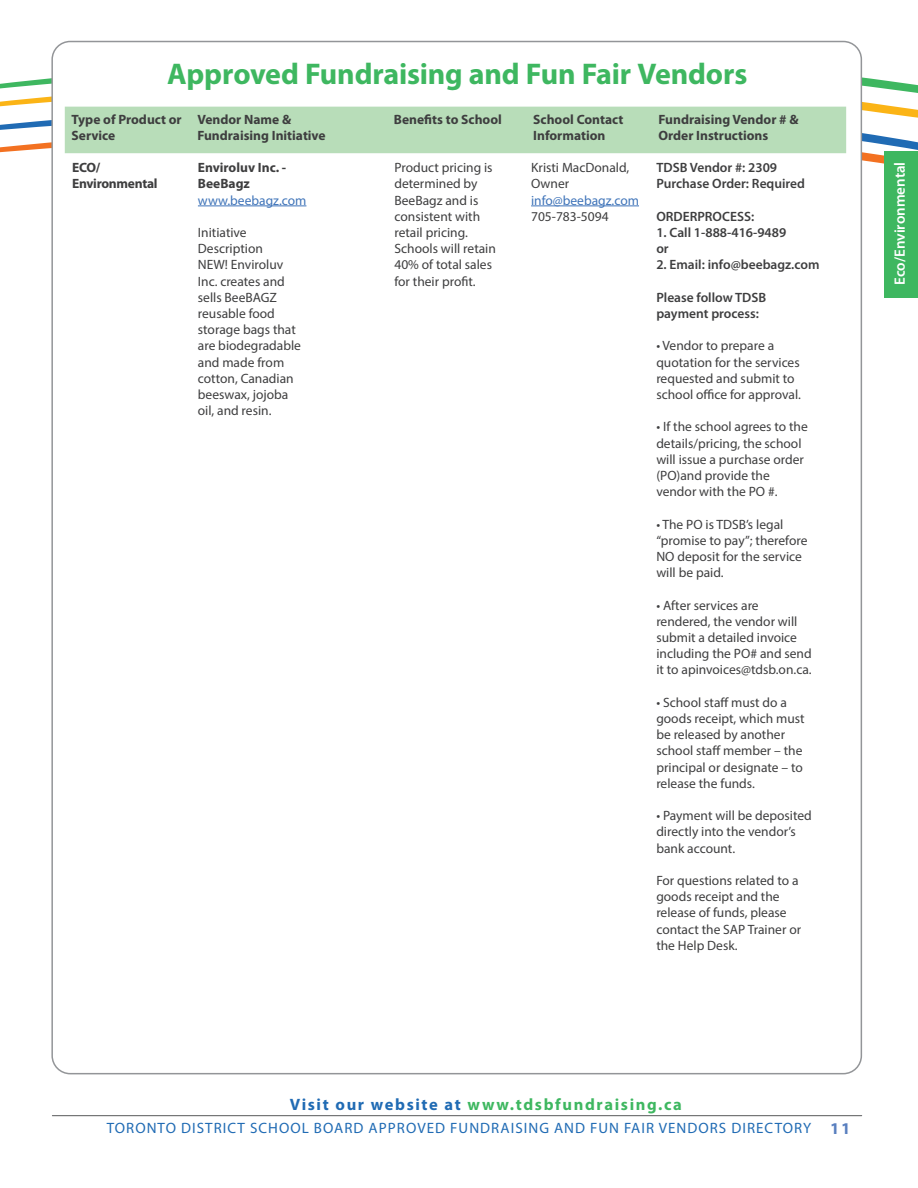
<style>
.page{position:relative;width:918px;height:1188px;background:#fff}
.page>*{position:absolute;margin:0;border:0;box-sizing:border-box;transform-origin:0 0}
.t1{font:700 30px "Myriad Pro";letter-spacing:-.005em;color:#3eb760}
.t2{font:700 16.5px "Myriad Pro";letter-spacing:.1em;color:#3eb760}
.t3{font:700 16.5px "Myriad Pro";color:#597fbf}
.t4{font:15px "Myriad Pro";letter-spacing:.07em;color:#206bb4}
.t5{font:600 15px "Myriad Pro";color:#fff}
.Paragraph_Style_1{font:13.5px/16.2px "Myriad Pro";color:#3e3e3f}
.Paragraph_Style_1-2{font:700 13.5px/16.2px "Myriad Pro";color:#3e3e3f}
.Paragraph_Style_1-3{font:600 13.5px "Myriad Pro";color:#3e3e3f}
.Paragraph_Style_1-4{font:13.5px "Myriad Pro";color:#3f74b9}
.Paragraph_Style_1-5{font:700 13.5px/16.2px "Myriad Pro";letter-spacing:-.02em;color:#3e3e3f}
.s1{color:#206bb4}
</style>
<div class="page">
<svg style="left:9px;top:112px;width:909px;height:12px"></svg>
<svg style="left:0;top:59px;width:918px;height:53px"></svg>
<svg style="left:0;top:124px;width:918px;height:68px"></svg>
<hr style="left:52px;top:1115px;width:810px;height:1px;background:#57585a">
<div style="left:52px;top:42px;width:809px;height:1032px;background:#fff;border-radius:18px"></div>
<div style="left:884px;top:151px;width:33px;height:146px;background:#3eb760"></div>
<div style="left:65px;top:107px;width:781px;height:46px;background:#b8ddb9"></div>
<hr style="left:198px;top:206px;width:108px;height:1px;background:#3f74b9">
<hr style="left:531px;top:206px;width:108px;height:1px;background:#3f74b9">
<h1 class="t1" style="left:167px;top:55px;width:582px">Approved Fundraising and Fun Fair Vendors</h1>
<p class="Paragraph_Style_1-2" style="left:72px;top:110px;width:112px">Type of Product or<br>Service</p>
<p class="Paragraph_Style_1-2" style="left:197px;top:110px;width:130px">Vendor Name &amp;<br>Fundraising Initiative</p>
<p class="Paragraph_Style_1-2" style="left:394px;top:110px;width:109px">Benefits to School</p>
<p class="Paragraph_Style_1-2" style="left:533px;top:110px;width:92px">School Contact<br>Information</p>
<p class="Paragraph_Style_1-2" style="left:659px;top:110px;width:142px">Fundraising Vendor # &amp;<br>Order Instructions</p>
<p class="Paragraph_Style_1-5" style="left:72px;top:159px;width:87px">ECO/<br>Environmental</p>
<p class="Paragraph_Style_1-2" style="left:198px;top:159px;width:90px">Enviroluv Inc. -</p>
<p class="Paragraph_Style_1" style="left:394px;top:159px;width:100px">Product pricing is</p>
<p class="Paragraph_Style_1" style="left:394px;top:175px;width:85px">determined by</p>
<p class="Paragraph_Style_1" style="left:394px;top:192px;width:85px">BeeBagz and is</p>
<p class="Paragraph_Style_1" style="left:394px;top:208px;width:87px">consistent with</p>
<p class="Paragraph_Style_1" style="left:394px;top:224px;width:75px">retail pricing.</p>
<p class="Paragraph_Style_1" style="left:394px;top:240px;width:103px">Schools will retain</p>
<p class="Paragraph_Style_1" style="left:394px;top:256px;width:99px">40% of total sales</p>
<p class="Paragraph_Style_1" style="left:394px;top:273px;width:83px">for their profit.</p>
<p class="Paragraph_Style_1" style="left:531px;top:159px;width:100px">Kristi MacDonald,<br>Owner</p>
<p class="Paragraph_Style_1-4" style="left:531px;top:192px;width:109px">info@beebagz.com</p>
<p class="Paragraph_Style_1" style="left:531px;top:208px;width:79px">705-783-5094</p>
<p class="Paragraph_Style_1-3" style="left:656px;top:159px;width:122px">TDSB Vendor #: 2309</p>
<p class="Paragraph_Style_1-3" style="left:656px;top:175px;width:150px">Purchase Order: Required</p>
<p class="Paragraph_Style_1-3" style="left:656px;top:208px;width:99px">ORDERPROCESS:</p>
<p class="Paragraph_Style_1-3" style="left:656px;top:224px;width:131px">1. Call 1-888-416-9489</p>
<p class="Paragraph_Style_1-3" style="left:656px;top:240px;width:14px">or</p>
<p class="Paragraph_Style_1-3" style="left:656px;top:256px;width:165px">2. Email: info@beebagz.com</p>
<p class="Paragraph_Style_1-3" style="left:656px;top:289px;width:111px">Please follow TDSB</p>
<p class="Paragraph_Style_1-3" style="left:656px;top:305px;width:104px">payment process:</p>
<p class="Paragraph_Style_1" style="left:656px;top:337px;width:119px">• Vendor to prepare a</p>
<p class="Paragraph_Style_1" style="left:656px;top:354px;width:145px">quotation for the services</p>
<p class="Paragraph_Style_1" style="left:656px;top:370px;width:140px">requested and submit to</p>
<p class="Paragraph_Style_1" style="left:656px;top:386px;width:146px">school office for approval.</p>
<p class="Paragraph_Style_1" style="left:656px;top:418px;width:153px">• If the school agrees to the</p>
<p class="Paragraph_Style_1" style="left:656px;top:435px;width:147px">details/pricing, the school</p>
<p class="Paragraph_Style_1" style="left:656px;top:451px;width:149px">will issue a purchase order</p>
<p class="Paragraph_Style_1" style="left:656px;top:467px;width:115px">(PO)and provide the</p>
<p class="Paragraph_Style_1" style="left:656px;top:483px;width:123px">vendor with the PO #.</p>
<p class="Paragraph_Style_1" style="left:656px;top:516px;width:129px">• The PO is TDSB’s legal</p>
<p class="Paragraph_Style_1" style="left:656px;top:532px;width:153px">“promise to pay”; therefore</p>
<p class="Paragraph_Style_1" style="left:656px;top:548px;width:147px">NO deposit for the service</p>
<p class="Paragraph_Style_1" style="left:656px;top:564px;width:69px">will be paid.</p>
<p class="Paragraph_Style_1" style="left:656px;top:597px;width:104px">• After services are</p>
<p class="Paragraph_Style_1" style="left:656px;top:613px;width:143px">rendered, the vendor will</p>
<p class="Paragraph_Style_1" style="left:656px;top:629px;width:142px">submit a detailed invoice</p>
<p class="Paragraph_Style_1" style="left:656px;top:645px;width:157px">including the PO# and send</p>
<p class="Paragraph_Style_1" style="left:656px;top:661px;width:157px">it to apinvoices@tdsb.on.ca.</p>
<p class="Paragraph_Style_1" style="left:656px;top:694px;width:132px">• School staff must do a</p>
<p class="Paragraph_Style_1" style="left:656px;top:710px;width:150px">goods receipt, which must</p>
<p class="Paragraph_Style_1" style="left:656px;top:726px;width:130px">be released by another</p>
<p class="Paragraph_Style_1" style="left:656px;top:742px;width:148px">school staff member – the</p>
<p class="Paragraph_Style_1" style="left:656px;top:759px;width:148px">principal or designate – to</p>
<p class="Paragraph_Style_1" style="left:656px;top:775px;width:100px">release the funds.</p>
<p class="Paragraph_Style_1" style="left:656px;top:807px;width:157px">• Payment will be deposited</p>
<p class="Paragraph_Style_1" style="left:656px;top:823px;width:141px">directly into the vendor’s</p>
<p class="Paragraph_Style_1" style="left:656px;top:840px;width:80px">bank account.</p>
<p class="Paragraph_Style_1" style="left:656px;top:872px;width:144px">For questions related to a</p>
<p class="Paragraph_Style_1" style="left:656px;top:888px;width:125px">goods receipt and the</p>
<p class="Paragraph_Style_1" style="left:656px;top:904px;width:132px">release of funds, please</p>
<p class="Paragraph_Style_1" style="left:656px;top:921px;width:146px">contact the SAP Trainer or</p>
<p class="Paragraph_Style_1" style="left:656px;top:937px;width:83px">the Help Desk.</p>
<p class="Paragraph_Style_1-2" style="left:198px;top:175px;width:54px">BeeBagz</p>
<p class="Paragraph_Style_1-4" style="left:198px;top:192px;width:110px">www.beebagz.com</p>
<p class="Paragraph_Style_1" style="left:198px;top:224px;width:50px">Initiative</p>
<p class="Paragraph_Style_1" style="left:198px;top:240px;width:67px">Description</p>
<p class="Paragraph_Style_1" style="left:198px;top:256px;width:87px">NEW! Enviroluv</p>
<p class="Paragraph_Style_1" style="left:198px;top:273px;width:88px">Inc. creates and</p>
<p class="Paragraph_Style_1" style="left:198px;top:289px;width:81px">sells BeeBAGZ</p>
<p class="Paragraph_Style_1" style="left:198px;top:305px;width:79px">reusable food</p>
<p class="Paragraph_Style_1" style="left:198px;top:321px;width:99px">storage bags that</p>
<p class="Paragraph_Style_1" style="left:198px;top:337px;width:105px">are biodegradable</p>
<p class="Paragraph_Style_1" style="left:198px;top:354px;width:88px">and made from</p>
<p class="Paragraph_Style_1" style="left:198px;top:370px;width:97px">cotton, Canadian</p>
<p class="Paragraph_Style_1" style="left:198px;top:386px;width:92px">beeswax, jojoba</p>
<p class="Paragraph_Style_1" style="left:198px;top:402px;width:75px">oil, and resin.</p>
<p class="t5" style="left:890px;top:285px;width:125px;rotate:-90deg">Eco/Environmental</p>
<p class="t2" style="left:290px;top:1094px;width:394px"><span class="s1">Visit our website at</span> www.tdsbfundraising.ca</p>
<p class="t4" style="left:107px;top:1118px;width:706px">TORONTO DISTRICT SCHOOL BOARD APPROVED FUNDRAISING AND FUN FAIR VENDORS DIRECTORY</p>
<p class="t3" style="left:830px;top:1118px;width:22px">11</p>
</div>
